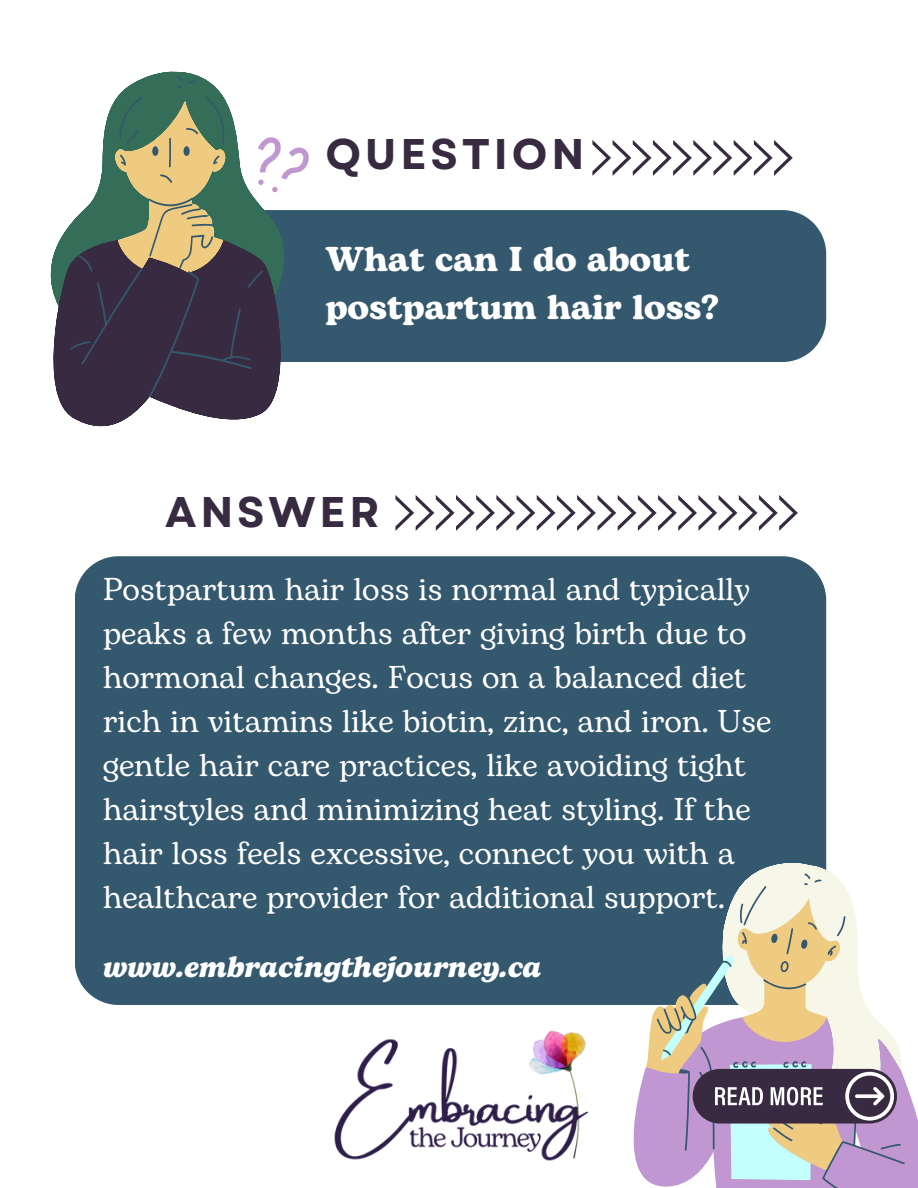
<style>
.page{position:relative;width:918px;height:1188px;background:#fff}
.page>*{position:absolute;margin:0;border:0;box-sizing:border-box;transform-origin:0 0}
.t1{font:700 42.9px "Garet";letter-spacing:.09em;color:#382a40}
.t2{font:700 34.5px/47.2px "Bogart";color:#fff}
.t3{font:31.5px/43.8px "Bogart";color:#fff}
.t4{font:italic 700 29.4px "Bogart";color:#fff}
</style>
<div class="page">
<div style="left:285px;top:210px;width:541px;height:152px;background:#34586e"></div>
<div style="left:75px;top:556px;width:751px;height:449px;background:#34586e"></div>
<svg style="left:60px;top:71px;width:225px;height:169px"></svg>
<svg style="left:50px;top:240px;width:245px;height:187px"></svg>
<svg style="left:70px;top:76px;width:193px;height:322px"></svg>
<svg style="left:258px;top:137px;width:51px;height:55px"></svg>
<svg style="left:633px;top:1067px;width:285px;height:121px;fill:#c197d2"></svg>
<svg style="left:721px;top:858px;width:110px;height:15px;fill:#34586e"></svg>
<svg style="left:646px;top:899px;width:11px;height:272px"></svg>
<svg style="left:657px;top:873px;width:248px;height:315px"></svg>
<svg style="left:592px;top:140px;width:201px;height:36px"></svg>
<svg style="left:395px;top:495px;width:403px;height:36px"></svg>
<img style="left:334px;top:1030px;width:254px;height:131px">
<div style="left:693px;top:1069px;width:204px;height:55px;background:#382a40;border-radius:27px"></div>
<svg style="left:845px;top:1072px;width:49px;height:49px"></svg>
<svg style="left:661px;top:955px;width:162px;height:225px"></svg>
<p class="t1" style="left:325px;top:123px;width:260px">QUESTION</p>
<h1 class="t2" style="left:325px;top:237px;width:395px">What can I do about postpartum hair loss?</h1>
<h1 class="t1" style="left:165px;top:481px;width:216px">ANSWER</h1>
<p class="t3" style="left:103px;top:569px;width:670px">Postpartum hair loss is normal and typically peaks a few months after giving birth due to hormonal changes. Focus on a balanced diet rich in vitamins like biotin, zinc, and iron. Use gentle hair care practices, like avoiding tight hairstyles and minimizing heat styling. If the hair loss feels excessive, connect you with a healthcare provider for additional support.</p>
<h2 class="t4" style="left:103px;top:945px;width:440px">www.embracingthejourney.ca</h2>
</div>
